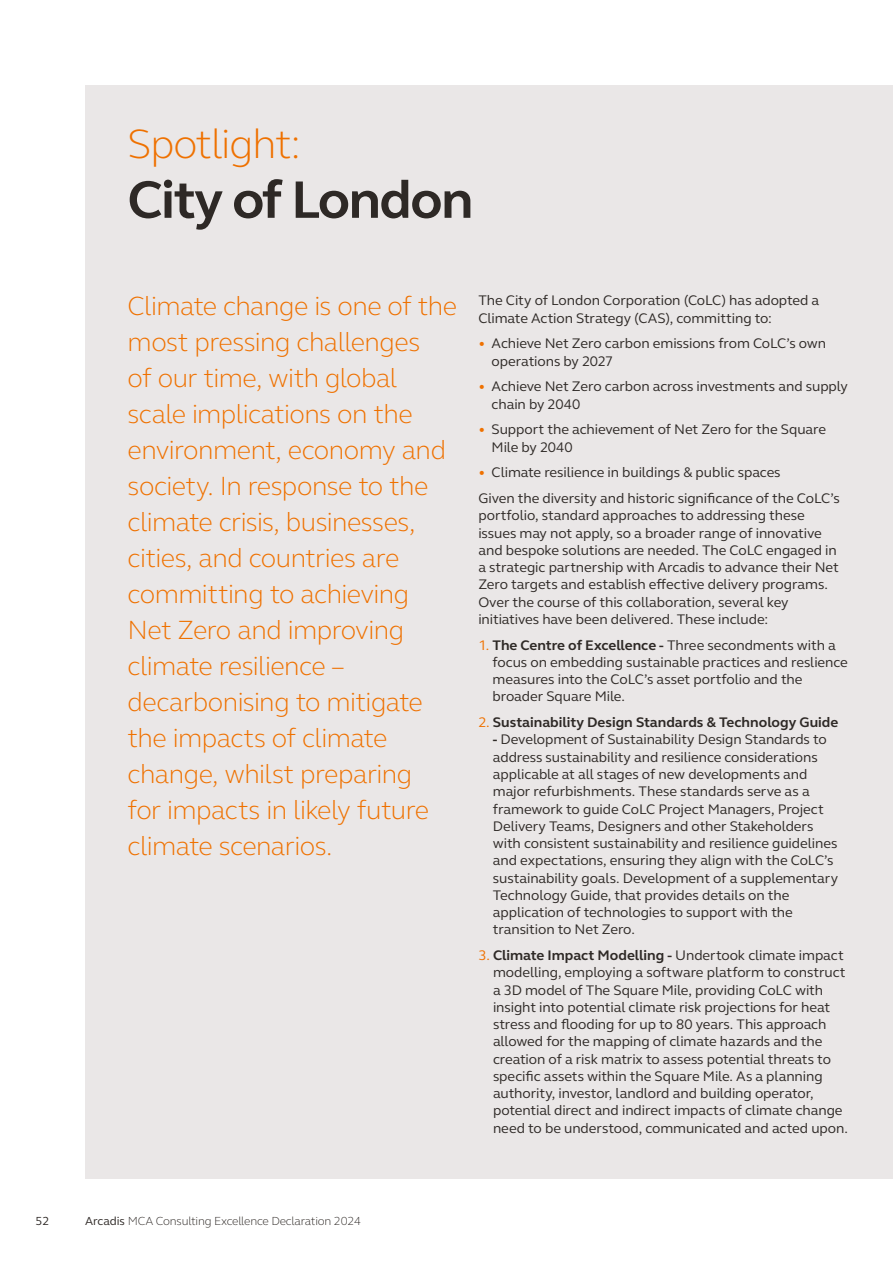
<style>
.page{position:relative;width:893px;height:1263px;background:#fff}
.page>*{position:absolute;margin:0;border:0;box-sizing:border-box;transform-origin:0 0}
.SECETION_START_title{font:700 54px "FS Elliot Pro";letter-spacing:-.03em;color:#2e2926}
.SECETION_START_title-2{font:300 42px "FS Elliot Pro";letter-spacing:-.025em;color:#ef7100}
.body_text{font:300 27px/36px "FS Elliot Pro";letter-spacing:-.02em;color:#ef7100}
.body_text_-_space_after__1pt{font:14.25px/17.2px "FS Elliot Pro";letter-spacing:-.005em;color:#2e2926}
.body_text_-_space_after__1pt-2{font:700 14.25px "FS Elliot Pro";color:#2e2926}
.t1{font:300 12px "FS Elliot Pro";letter-spacing:-.015em;color:#2e2926}
.t2{font:12px "FS Elliot Pro";color:#2e2926}
.s1{color:#ef7100}
.s2{font-weight:700}
.s3{font-weight:400;color:#ef7100}
.s4{font-weight:400}
</style>
<div class="page">
<div style="left:85px;top:85px;width:808px;height:1094px;background:#eae7e7"></div>
<p class="SECETION_START_title-2" style="left:128px;top:115px;width:175px">Spotlight:</p>
<p class="SECETION_START_title" style="left:128px;top:163px;width:347px">City of London</p>
<p class="body_text" style="left:128px;top:287px;width:331px">Climate change is one of the most pressing challenges<br>of our time, with global scale implications on the environment, economy and society. In response to the climate crisis, businesses, cities, and countries are committing to achieving<br>Net Zero and improving climate resilience – decarbonising to mitigate the impacts of climate change, whilst preparing<br>for impacts in likely future climate scenarios.</p>
<p class="body_text_-_space_after__1pt" style="left:478px;top:292px;width:342px">The City of London Corporation (CoLC) has adopted a<br>Climate Action Strategy (CAS), committing to:</p>
<p class="body_text_-_space_after__1pt" style="left:492px;top:335px;width:336px;text-indent:-13px"><span class="s1">•</span> Achieve Net Zero carbon emissions from CoLC’s own operations by 2027</p>
<p class="body_text_-_space_after__1pt" style="left:492px;top:378px;width:358px;text-indent:-13px"><span class="s1">•</span> Achieve Net Zero carbon across investments and supply chain by 2040</p>
<p class="body_text_-_space_after__1pt" style="left:492px;top:421px;width:336px;text-indent:-13px"><span class="s1">•</span> Support the achievement of Net Zero for the Square<br>Mile by 2040</p>
<p class="body_text_-_space_after__1pt" style="left:478px;top:464px;width:304px"><span class="s1">•</span> Climate resilience in buildings &amp; public spaces</p>
<p class="body_text_-_space_after__1pt" style="left:478px;top:489px;width:363px">Given the diversity and historic significance of the CoLC’s portfolio, standard approaches to addressing these issues may not apply, so a broader range of innovative and bespoke solutions are needed. The CoLC engaged in a strategic partnership with Arcadis to advance their Net Zero targets and establish effective delivery programs.<br>Over the course of this collaboration, several key initiatives have been delivered. These include:</p>
<p class="body_text_-_space_after__1pt" style="left:492px;top:636px;width:357px;text-indent:-14px"><span class="s1">1.</span> <span class="s2">The Centre of Excellence -</span> Three secondments with a focus on embedding sustainable practices and reslience measures into the CoLC’s asset portfolio and the broader Square Mile.</p>
<p class="body_text_-_space_after__1pt-2" style="left:478px;top:713px;width:361px"><span class="s3">2.</span> Sustainability Design Standards &amp; Technology Guide</p>
<p class="body_text_-_space_after__1pt" style="left:493px;top:731px;width:347px"><span class="s2">-</span> Development of Sustainability Design Standards to address sustainability and resilience considerations applicable at all stages of new developments and major refurbishments. These standards serve as a framework to guide CoLC Project Managers, Project Delivery Teams, Designers and other Stakeholders with consistent sustainability and resilience guidelines and expectations, ensuring they align with the CoLC’s sustainability goals. Development of a supplementary Technology Guide, that provides details on the application of technologies to support with the transition to Net Zero.</p>
<p class="body_text_-_space_after__1pt" style="left:493px;top:946px;width:356px;text-indent:-15px"><span class="s1">3.</span> <span class="s2">Climate Impact Modelling -</span> Undertook climate impact modelling, employing a software platform to construct a 3D model of The Square Mile, providing CoLC with insight into potential climate risk projections for heat stress and flooding for up to 80 years. This approach allowed for the mapping of climate hazards and the creation of a risk matrix to assess potential threats to specific assets within the Square Mile. As a planning authority, investor, landlord and building operator, potential direct and indirect impacts of climate change need to be understood, communicated and acted upon.</p>
<p class="t2" style="left:36px;top:1213px;width:15px">52</p>
<p class="t1" style="left:85px;top:1213px;width:277px"><span class="s4">Arcadis</span> MCA Consulting Excellence Declaration 2024</p>
</div>
